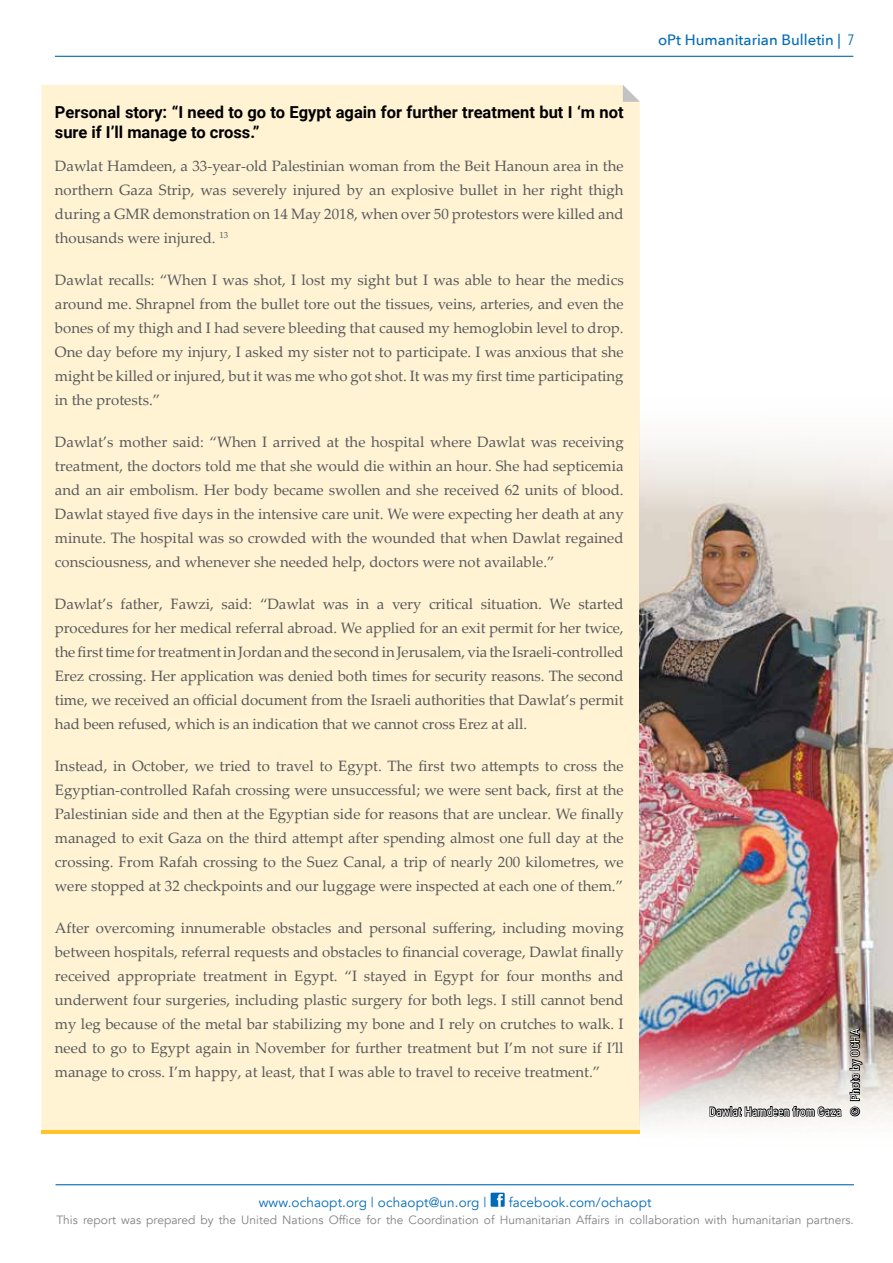
<style>
.page{position:relative;width:893px;height:1263px;background:#fff}
.page>*{position:absolute;margin:0;border:0;box-sizing:border-box;transform-origin:0 0}
.t1{font:700 16.5px/19.8px "Roboto";color:#000}
.t2{font:15px/24px "Palatino Linotype";color:#58595b;text-align:justify}
.t3{font:500 15px "Avenir Next";color:#036cb6}
.t4{font:13.5px "Avenir";letter-spacing:.01em;color:#036cb6}
.t5{font:12px "Avenir";color:#808285}
.t6{font:12px "Roboto Condensed";color:#fff}
.s1{font-family:"Avenir Next Condensed";font-weight:400}
</style>
<div class="page">
<hr style="left:56px;top:1184px;width:798px;height:1px;background:#036cb6">
<hr style="left:55px;top:56px;width:798px;height:1px;background:#036cb6">
<div style="left:491px;top:1193px;width:14px;height:14px;background:#006ab6"></div>
<svg style="left:497px;top:1194px;width:6px;height:13px"></svg>
<div style="left:41px;top:85px;width:599px;height:1045px;background:#fff3d3"></div>
<svg style="left:623px;top:85px;width:17px;height:17px"></svg>
<img style="left:640px;top:442px;width:253px;height:681px">
<hr style="left:41px;top:1130px;width:599px;height:3px;background:#ffc425">
<svg style="left:849px;top:1027px;width:15px;height:90px"></svg>
<svg style="left:709px;top:1105px;width:133px;height:15px"></svg>
<p class="t1" style="left:55px;top:102px;width:570px">Personal story: “I need to go to Egypt again for further treatment but I ‘m not sure if I’ll manage to cross.”</p>
<p class="t2" style="left:55px;top:154px;width:570px">Dawlat Hamdeen, a 33-year-old Palestinian woman from the Beit Hanoun area in the northern Gaza Strip, was severely injured by an explosive bullet in her right thigh during a GMR demonstration on 14 May 2018, when over 50 protestors were killed and thousands were injured. <sup>13</sup></p>
<p class="t2" style="left:55px;top:267px;width:570px">Dawlat recalls: “When I was shot, I lost my sight but I was able to hear the medics around me. Shrapnel from the bullet tore out the tissues, veins, arteries, and even the bones of my thigh and I had severe bleeding that caused my hemoglobin level to drop.<br>One day before my injury, I asked my sister not to participate. I was anxious that she might be killed or injured, but it was me who got shot. It was my first time participating in the protests.”</p>
<p class="t2" style="left:55px;top:429px;width:570px">Dawlat’s mother said: “When I arrived at the hospital where Dawlat was receiving treatment, the doctors told me that she would die within an hour. She had septicemia and an air embolism. Her body became swollen and she received 62 units of blood.<br>Dawlat stayed five days in the intensive care unit. We were expecting her death at any minute. The hospital was so crowded with the wounded that when Dawlat regained consciousness, and whenever she needed help, doctors were not available.”</p>
<p class="t2" style="left:55px;top:591px;width:570px">Dawlat’s father, Fawzi, said: “Dawlat was in a very critical situation. We started procedures for her medical referral abroad. We applied for an exit permit for her twice, the first time for treatment in Jordan and the second in Jerusalem, via the Israeli-controlled Erez crossing. Her application was denied both times for security reasons. The second time, we received an official document from the Israeli authorities that Dawlat’s permit had been refused, which is an indication that we cannot cross Erez at all.</p>
<p class="t2" style="left:55px;top:753px;width:570px">Instead, in October, we tried to travel to Egypt. The first two attempts to cross the Egyptian-controlled Rafah crossing were unsuccessful; we were sent back, first at the Palestinian side and then at the Egyptian side for reasons that are unclear. We finally managed to exit Gaza on the third attempt after spending almost one full day at the crossing. From Rafah crossing to the Suez Canal, a trip of nearly 200 kilometres, we were stopped at 32 checkpoints and our luggage were inspected at each one of them.”</p>
<p class="t2" style="left:55px;top:915px;width:570px">After overcoming innumerable obstacles and personal suffering, including moving between hospitals, referral requests and obstacles to financial coverage, Dawlat finally received appropriate treatment in Egypt. “I stayed in Egypt for four months and underwent four surgeries, including plastic surgery for both legs. I still cannot bend my leg because of the metal bar stabilizing my bone and I rely on crutches to walk. I need to go to Egypt again in November for further treatment but I’m not sure if I’ll manage to cross. I’m happy, at least, that I was able to travel to receive treatment.”</p>
<p class="t3" style="left:658px;top:31px;width:198px">oPt Humanitarian Bulletin | <span class="s1">7</span></p>
<p class="t6" style="left:709px;top:1103px;width:134px">Dawlat Hamdeen from Gaza</p>
<p class="t6" style="left:846px;top:1116px;width:89px;rotate:-90deg">© Photo by OCHA</p>
<p class="t4" style="left:259px;top:1194px;width:229px">www.ochaopt.org | ochaopt@un.org |</p>
<p class="t4" style="left:509px;top:1194px;width:144px">facebook.com/ochaopt</p>
<p class="t5" style="left:56px;top:1213px;width:799px">This report was prepared by the United Nations Office for the Coordination of Humanitarian Affairs in collaboration with humanitarian partners.</p>
</div>
